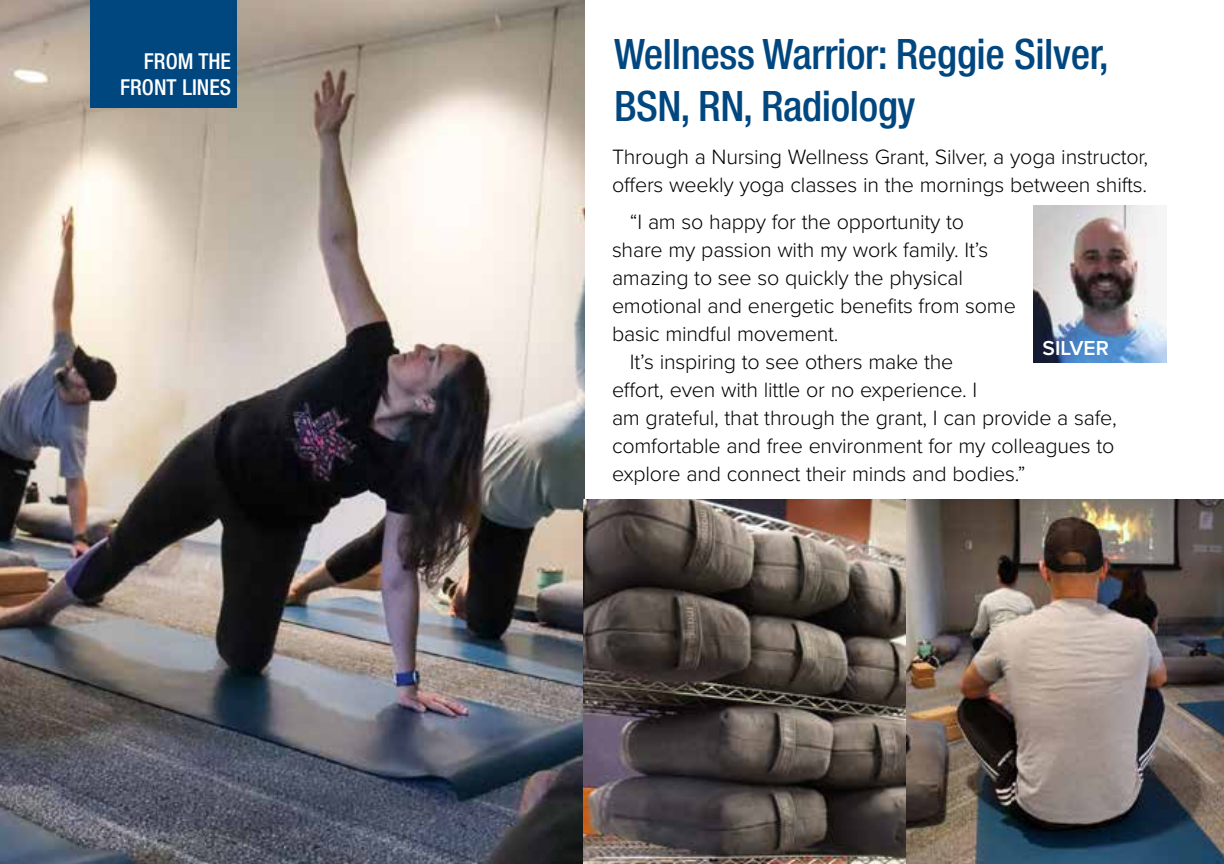
<style>
.page{position:relative;width:1224px;height:864px;background:#fff}
.page>*{position:absolute;margin:0;border:0;box-sizing:border-box;transform-origin:0 0}
.t1{font:500 condensed 42px/52px "Helvetica Neue LT Std";letter-spacing:-.01em;color:#00467f}
.t2{font:500 condensed 22px/26px "Helvetica Neue LT Std";color:#fff;text-align:right}
.t3{font:300 21.6px/28px "Proxima Nova";letter-spacing:-.01em;color:#000}
.t4{font:600 21px "Proxima Nova";color:#fff}
</style>
<div class="page">
<img style="left:0;top:0;width:584px;height:864px">
<div style="left:90px;top:0;width:146px;height:108px;background:#00467f"></div>
<img style="left:583px;top:500px;width:641px;height:364px">
<img style="left:1034px;top:206px;width:132px;height:157px">
<p class="t2" style="left:120px;top:48px;width:113px">FROM THE<br>FRONT LINES</p>
<h1 class="t1" style="left:614px;top:27px;width:496px">Wellness Warrior: Reggie Silver,<br>BSN, RN, Radiology</h1>
<p class="t3" style="left:612px;top:141px;width:538px">Through a Nursing Wellness Grant, Silver, a yoga instructor, offers weekly yoga classes in the mornings between shifts.</p>
<p class="t3" style="left:630px;top:206px;width:336px">“I am so happy for the opportunity to</p>
<p class="t3" style="left:612px;top:234px;width:378px">share my passion with my work family. It’s</p>
<p class="t3" style="left:612px;top:262px;width:353px">amazing to see so quickly the physical</p>
<p class="t3" style="left:612px;top:290px;width:405px">emotional and energetic benefits from some</p>
<p class="t3" style="left:612px;top:318px;width:228px">basic mindful movement.</p>
<p class="t3" style="left:630px;top:346px;width:325px">It’s inspiring to see others make the</p>
<p class="t3" style="left:612px;top:374px;width:367px">effort, even with little or no experience. I</p>
<p class="t3" style="left:612px;top:402px;width:506px">am grateful, that through the grant, I can provide a safe,</p>
<p class="t3" style="left:612px;top:430px;width:504px">comfortable and free environment for my colleagues to</p>
<p class="t3" style="left:612px;top:458px;width:415px">explore and connect their minds and bodies.”</p>
<p class="t4" style="left:1043px;top:332px;width:68px">SILVER</p>
</div>
